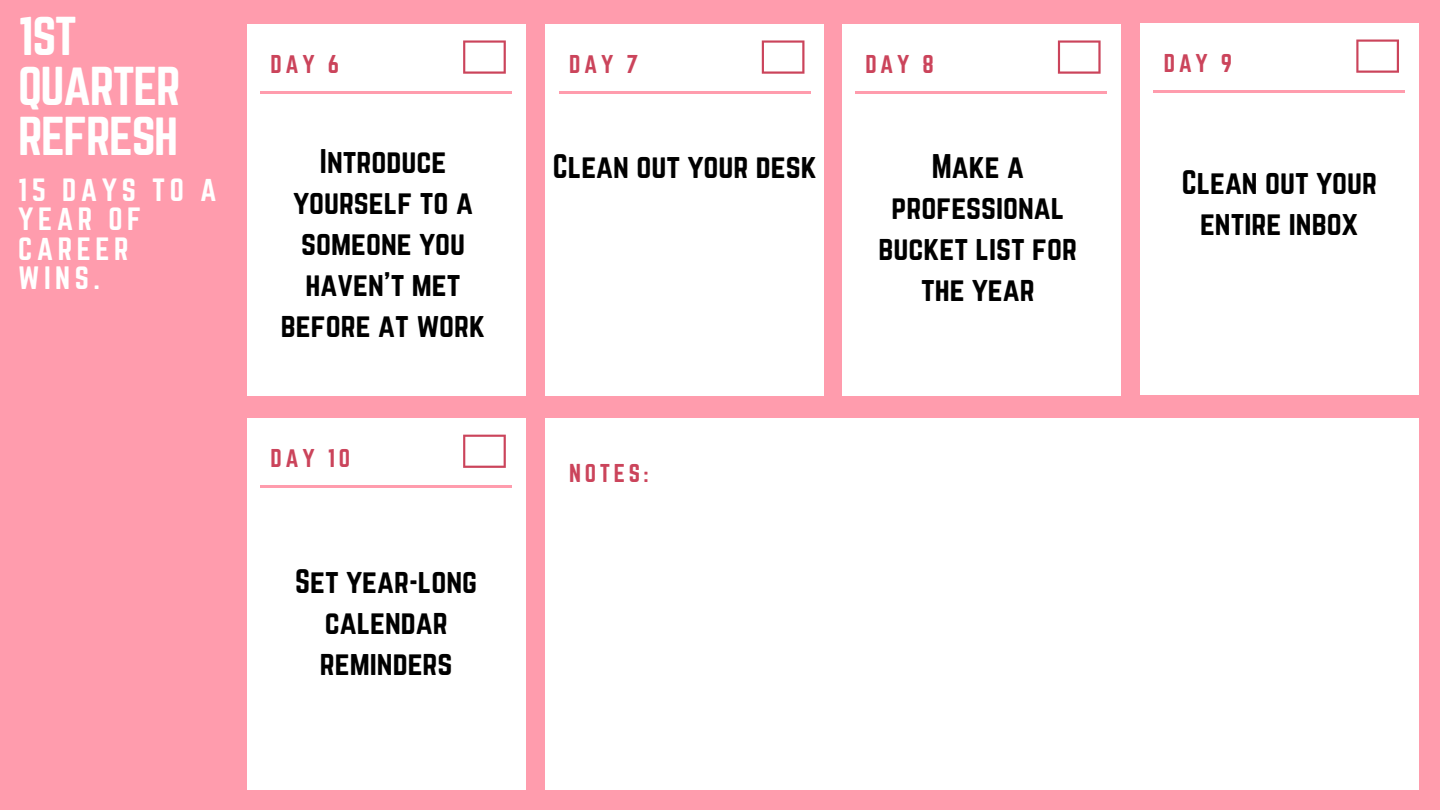
<style>
.page{position:relative;width:1440px;height:810px;background:#ff9cad}
.page>*{position:absolute;margin:0;border:0;box-sizing:border-box;transform-origin:0 0}
.t1{font:48px/50.2px "Norwester";letter-spacing:-.03em;color:#fff}
.t2{font:30px/41.2px "Norwester";color:#000;text-align:center}
.t3{font:28.3px/29.2px "Norwester";letter-spacing:.16em;color:#fff}
.t4{font:22.6px "Norwester";letter-spacing:.16em;color:#cb445b}
</style>
<div class="page">
<div style="left:247px;top:418px;width:279px;height:372px;background:#fff"></div>
<svg style="left:463px;top:435px;width:43px;height:33px"></svg>
<hr style="left:261px;top:486px;width:251px;height:2px;background:#ff9cad">
<div style="left:545px;top:418px;width:874px;height:372px;background:#fff"></div>
<div style="left:247px;top:24px;width:279px;height:372px;background:#fff"></div>
<svg style="left:463px;top:40px;width:43px;height:34px"></svg>
<div style="left:545px;top:24px;width:279px;height:372px;background:#fff"></div>
<svg style="left:762px;top:40px;width:42px;height:34px"></svg>
<hr style="left:559px;top:91px;width:251px;height:3px;background:#ff9cad">
<div style="left:842px;top:24px;width:279px;height:372px;background:#fff"></div>
<svg style="left:1058px;top:40px;width:43px;height:34px"></svg>
<hr style="left:855px;top:91px;width:252px;height:3px;background:#ff9cad">
<div style="left:1140px;top:23px;width:279px;height:372px;background:#fff"></div>
<svg style="left:1356px;top:40px;width:43px;height:33px"></svg>
<hr style="left:1154px;top:90px;width:251px;height:3px;background:#ff9cad">
<hr style="left:261px;top:91px;width:251px;height:3px;background:#ff9cad">
<h1 class="t1" style="left:18px;top:13px;width:164px">1ST<br>QUARTER<br>REFRESH</h1>
<p class="t3" style="left:18px;top:177px;width:200px">15 DAYS TO A<br>YEAR OF<br>CAREER<br>WINS.</p>
<p class="t4" style="left:271px;top:53px;width:70px">DAY 6</p>
<p class="t4" style="left:569px;top:53px;width:70px">DAY 7</p>
<p class="t4" style="left:865px;top:53px;width:70px">DAY 8</p>
<p class="t4" style="left:1164px;top:52px;width:70px">DAY 9</p>
<p class="t2" style="left:281px;top:141px;width:206px">Introduce yourself to a someone you haven't met before at work</p>
<p class="t2" style="left:553px;top:147px;width:265px">Clean out your desk</p>
<p class="t2" style="left:879px;top:147px;width:200px">Make a professional bucket list for the year</p>
<p class="t4" style="left:271px;top:447px;width:81px">DAY 10</p>
<p class="t2" style="left:295px;top:562px;width:183px">Set year-long calendar reminders</p>
<p class="t4" style="left:569px;top:462px;width:81px">NOTES:</p>
<p class="t2" style="left:1182px;top:162px;width:197px">Clean out your entire inbox</p>
</div>
